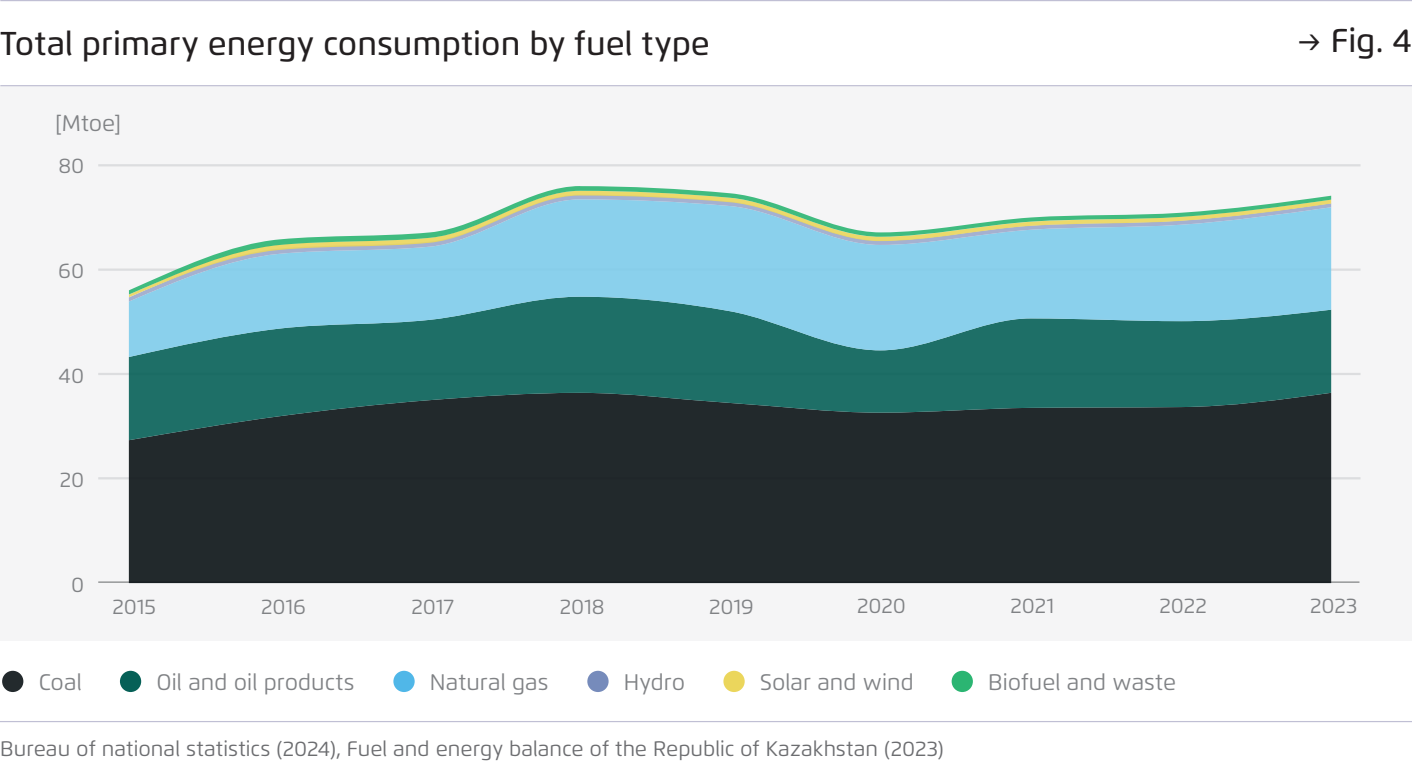
<style>
.page{position:relative;width:1412px;height:775px;background:#fff}
.page>*{position:absolute;margin:0;border:0;box-sizing:border-box;transform-origin:0 0}
.t1{font:500 33px "Flexo";color:#231f20}
.t2{font:22.5px "Flexo";color:#808285}
.t3{font:21px "Flexo";color:#6c6d70}
.t4{font:21px "Flexo";color:#808285}
.s1{font-weight:400}
</style>
<div class="page">
<div style="left:0;top:86px;width:1412px;height:554px;background:#f5f5f6"></div>
<hr style="left:0;top:721px;width:1412px;height:1px;background:#c0bfd4">
<hr style="left:99px;top:581px;width:1260px;height:2px;background:#7d8081">
<hr style="left:99px;top:477px;width:1260px;height:2px;background:#dcdddf">
<hr style="left:99px;top:373px;width:1260px;height:2px;background:#dcdddf">
<hr style="left:99px;top:164px;width:1260px;height:2px;background:#dcdddf">
<hr style="left:99px;top:268px;width:1260px;height:3px;background:#dcdddf">
<div style="left:129px;top:440px;width:1202px;height:143px;background:#22292c"></div>
<svg style="left:129px;top:357px;width:1202px;height:83px;background:#1f534f"></svg>
<svg style="left:129px;top:301px;width:1202px;height:56px;background:#48949a"></svg>
<svg style="left:129px;top:297px;width:1202px;height:4px;background:#83c9e2"></svg>
<hr style="left:129px;top:294px;width:1202px;height:3px;background:#8ad0ec">
<svg style="left:129px;top:186px;width:1202px;height:108px;fill:#8ad0ec"></svg>
<hr style="left:0;top:85px;width:1412px;height:1px;background:#c0bfd4">
<hr style="left:0;top:0;width:1412px;height:1px;background:#c0bfd4">
<div style="left:2px;top:671px;width:21px;height:21px;background:#232a2d;border-radius:50%"></div>
<div style="left:120px;top:671px;width:21px;height:21px;background:#066057;border-radius:50%"></div>
<div style="left:393px;top:671px;width:22px;height:21px;background:#50b7e8;border-radius:50%"></div>
<div style="left:587px;top:671px;width:21px;height:21px;background:#768bbb;border-radius:50%"></div>
<div style="left:723px;top:671px;width:22px;height:21px;background:#ebd65c;border-radius:50%"></div>
<div style="left:951px;top:671px;width:22px;height:21px;background:#2bb572;border-radius:50%"></div>
<h1 class="t1" style="left:0;top:23px;width:711px">Total primary energy consumption by fuel type</h1>
<h1 class="t1" style="left:1298px;top:21px;width:115px"><span class="s1">→</span> Fig. 4</h1>
<p class="t2" style="left:55px;top:109px;width:67px">[Mtoe]</p>
<p class="t4" style="left:58px;top:153px;width:27px">80</p>
<p class="t4" style="left:58px;top:258px;width:27px">60</p>
<p class="t4" style="left:58px;top:362px;width:27px">40</p>
<p class="t4" style="left:60px;top:467px;width:26px">20</p>
<p class="t4" style="left:71px;top:572px;width:15px">0</p>
<p class="t4" style="left:112px;top:594px;width:45px">2015</p>
<p class="t4" style="left:261px;top:594px;width:46px">2016</p>
<p class="t4" style="left:411px;top:594px;width:44px">2017</p>
<p class="t4" style="left:560px;top:594px;width:46px">2018</p>
<p class="t4" style="left:709px;top:594px;width:46px">2019</p>
<p class="t4" style="left:857px;top:592px;width:50px">2020</p>
<p class="t4" style="left:1010px;top:592px;width:45px">2021</p>
<p class="t4" style="left:1159px;top:592px;width:49px">2022</p>
<p class="t4" style="left:1310px;top:592px;width:49px">2023</p>
<p class="t2" style="left:39px;top:668px;width:45px">Coal</p>
<p class="t2" style="left:156px;top:669px;width:199px">Oil and oil products</p>
<p class="t2" style="left:430px;top:669px;width:120px">Natural gas</p>
<p class="t2" style="left:624px;top:669px;width:63px">Hydro</p>
<p class="t2" style="left:760px;top:669px;width:155px">Solar and wind</p>
<p class="t2" style="left:988px;top:669px;width:189px">Biofuel and waste</p>
<p class="t3" style="left:0;top:735px;width:945px">Bureau of national statistics (2024), Fuel and energy balance of the Republic of Kazakhstan (2023)</p>
</div>
